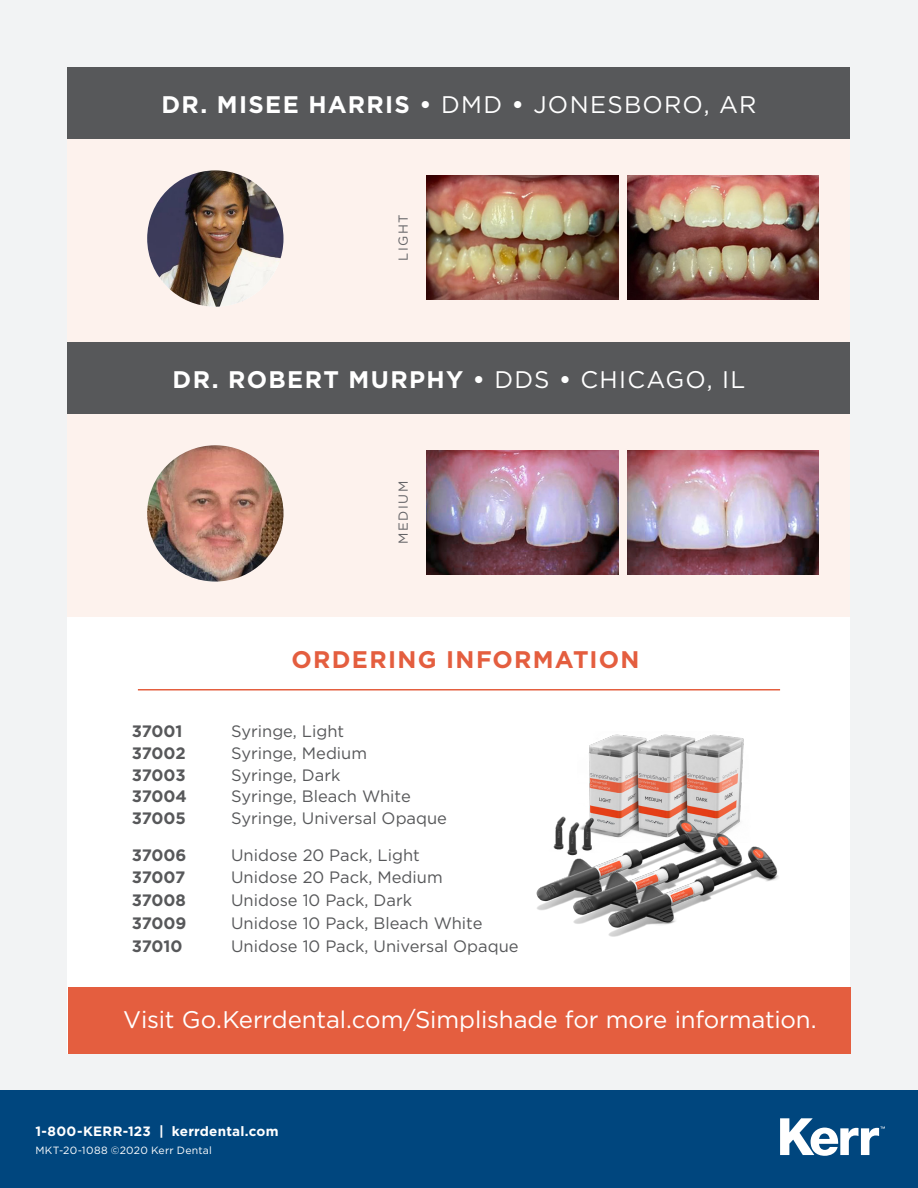
<style>
.page{position:relative;width:918px;height:1188px;background:#f2f3f4}
.page>*{position:absolute;margin:0;border:0;box-sizing:border-box;transform-origin:0 0}
.Category_Header{font:700 24px "Gotham";letter-spacing:.055em;color:#fff}
.Category_Header-2{font:24px "Gotham";letter-spacing:-.005em;color:#fff}
.Category_Header-3{font:700 24px "Gotham";letter-spacing:.055em;color:#e45e3f}
.t1{font:16.5px "Gotham";color:#57585a}
.t2{font:700 16.5px "Gotham";letter-spacing:-.02em;color:#57585a}
.Copy{font:700 13.5px "Gotham";letter-spacing:.015em;color:#fff}
.Category_Header-4{font:13.05px "Gotham";letter-spacing:.12em;color:#636366}
.Copy-2{font:10.5px "Gotham";letter-spacing:.02em;color:#fff}
.s1{font-weight:400}
</style>
<div class="page">
<div style="left:68px;top:68px;width:782px;height:274px;background:#fdf2ed"></div>
<div style="left:68px;top:342px;width:782px;height:275px;background:#fdf2ed"></div>
<div style="left:68px;top:617px;width:782px;height:437px;background:#fff"></div>
<img style="left:427px;top:176px;width:191px;height:123px">
<img style="left:427px;top:450px;width:191px;height:124px">
<img style="left:627px;top:176px;width:192px;height:123px">
<img style="left:627px;top:450px;width:192px;height:124px">
<img style="left:147px;top:170px;width:137px;height:137px;border-radius:68px">
<img style="left:147px;top:445px;width:136px;height:137px;border-radius:68px">
<div style="left:68px;top:68px;width:782px;height:71px;background:#57585a"></div>
<div style="left:68px;top:342px;width:782px;height:72px;background:#57585a"></div>
<hr style="left:138px;top:689px;width:642px;height:2px;background:#e45e3f">
<div style="left:68px;top:987px;width:783px;height:67px;background:#e45e3f"></div>
<img style="left:536px;top:734px;width:243px;height:203px">
<div style="left:0;top:1091px;width:918px;height:97px;background:#00467e"></div>
<svg style="left:780px;top:1118px;width:105px;height:38px"></svg>
<p class="Category_Header" style="left:161px;top:88px;width:597px">DR. MISEE HARRIS • <span class="s1">DMD</span> • <span class="s1">JONESBORO, AR</span></p>
<p class="Category_Header-4" style="left:395px;top:261px;width:48px;rotate:-90deg">LIGHT</p>
<p class="Category_Header" style="left:173px;top:363px;width:574px">DR. ROBERT MURPHY • <span class="s1">DDS</span> • <span class="s1">CHICAGO, IL</span></p>
<p class="Category_Header-4" style="left:395px;top:544px;width:65px;rotate:-90deg">MEDIUM</p>
<p class="Category_Header-3" style="left:292px;top:644px;width:349px">ORDERING INFORMATION</p>
<p class="t2" style="left:132px;top:721px;width:52px">37001</p>
<p class="t1" style="left:231px;top:721px;width:115px">Syringe, Light</p>
<p class="t2" style="left:132px;top:742px;width:56px">37002</p>
<p class="t1" style="left:231px;top:743px;width:138px">Syringe, Medium</p>
<p class="t2" style="left:132px;top:764px;width:55px">37003</p>
<p class="t1" style="left:231px;top:764px;width:111px">Syringe, Dark</p>
<p class="t2" style="left:132px;top:785px;width:57px">37004</p>
<p class="t1" style="left:231px;top:786px;width:181px">Syringe, Bleach White</p>
<p class="t2" style="left:132px;top:807px;width:56px">37005</p>
<p class="t1" style="left:231px;top:807px;width:217px">Syringe, Universal Opaque</p>
<p class="t2" style="left:132px;top:844px;width:56px">37006</p>
<p class="t1" style="left:231px;top:844px;width:190px">Unidose 20 Pack, Light</p>
<p class="t2" style="left:132px;top:867px;width:55px">37007</p>
<p class="t1" style="left:231px;top:867px;width:213px">Unidose 20 Pack, Medium</p>
<p class="t2" style="left:132px;top:889px;width:56px">37008</p>
<p class="t1" style="left:231px;top:890px;width:182px">Unidose 10 Pack, Dark</p>
<p class="t2" style="left:132px;top:912px;width:56px">37009</p>
<p class="t1" style="left:231px;top:912px;width:253px">Unidose 10 Pack, Bleach White</p>
<p class="t2" style="left:132px;top:935px;width:52px">37010</p>
<p class="t1" style="left:231px;top:935px;width:289px">Unidose 10 Pack, Universal Opaque</p>
<p class="Category_Header-2" style="left:123px;top:1004px;width:695px">Visit Go.Kerrdental.com/Simplishade for more information.</p>
<p class="Copy" style="left:35px;top:1123px;width:245px">1-800-KERR-123 | kerrdental.com</p>
<p class="Copy-2" style="left:35px;top:1144px;width:178px">MKT-20-1088 ©2020 Kerr Dental</p>
</div>
